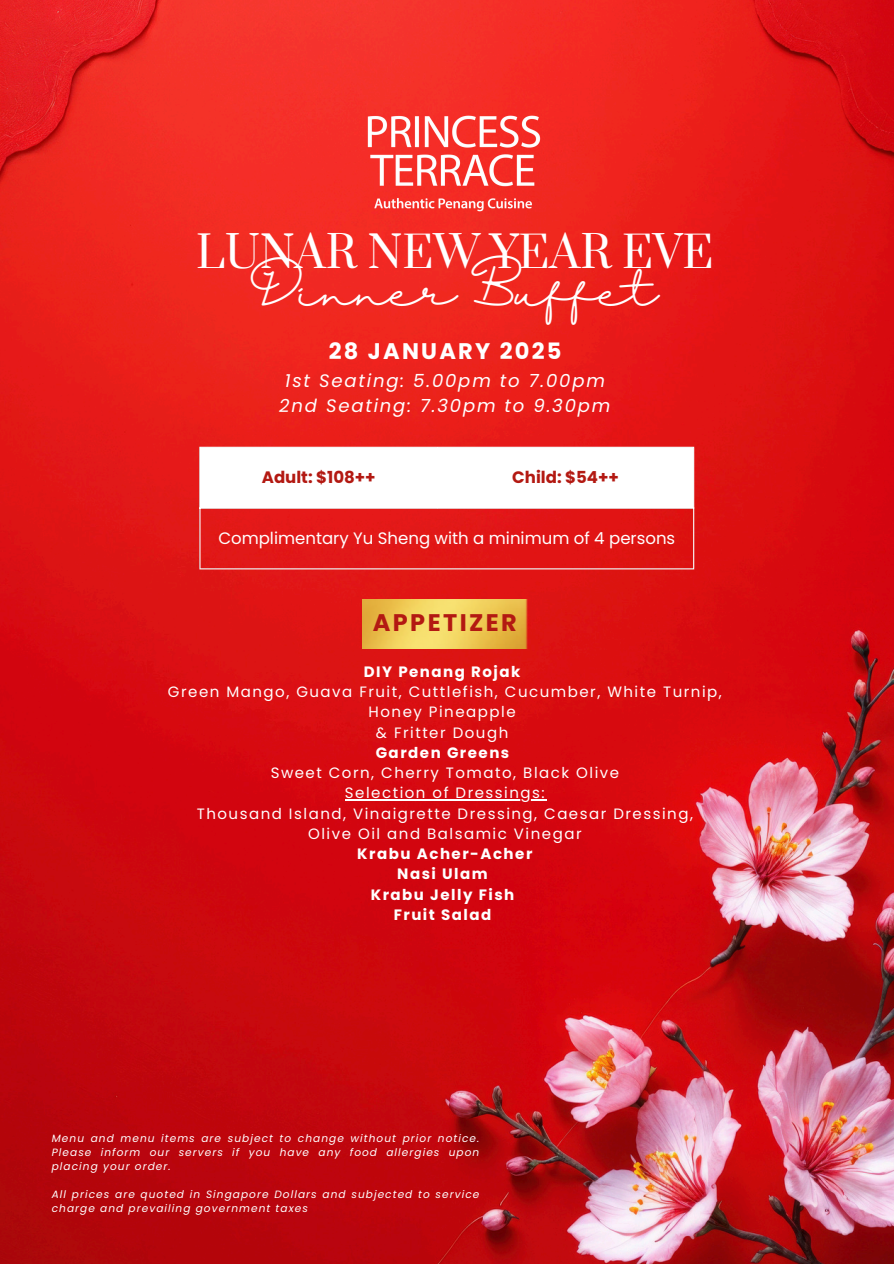
<style>
.page{position:relative;width:894px;height:1264px;background:#fff}
.page>*{position:absolute;margin:0;border:0;box-sizing:border-box;transform-origin:0 0}
.t1{font:43.05px "Prata";color:#fff}
.t2{font:40.35px "Halimun";color:#fff}
.t3{font:700 24px "Poppins";letter-spacing:.1em;color:#b31912}
.t4{font:700 22.5px "Poppins";letter-spacing:.1em;color:#fff}
.t5{font:italic 18px/24.8px "Poppins";letter-spacing:.1em;color:#fff;text-align:center}
.t6{font:16.5px "Poppins";color:#fff}
.t7{font:700 16.5px "Poppins";color:#b31912}
.t8{font:15px/20.2px "Poppins";letter-spacing:.1em;color:#fff;text-align:center}
.t9{font:italic 10.5px/14.1px "Poppins";letter-spacing:.1em;color:#fff;text-align:justify}
.s1{font-weight:700}
</style>
<div class="page">
<img style="left:0;top:0;width:893px;height:1263px">
<svg style="left:200px;top:448px;width:493px;height:59px"></svg>
<hr style="left:199px;top:448px;width:1px;height:120px;background:#fff">
<hr style="left:437px;top:448px;width:1px;height:59px;background:#fff">
<hr style="left:693px;top:448px;width:1px;height:120px;background:#fff">
<hr style="left:199px;top:447px;width:495px;height:1px;background:#fff">
<hr style="left:199px;top:507px;width:495px;height:1px;background:#fff">
<hr style="left:199px;top:568px;width:495px;height:1px;background:#fff">
<img style="left:349px;top:89px;width:209px;height:149px">
<img style="left:363px;top:599px;width:164px;height:49px">
<hr style="left:345px;top:799px;width:201px;height:1px;background:#fff">
<h3 class="t1" style="left:196px;top:225px;width:519px">LUNAR NEW YEAR EVE</h3>
<h4 class="t2" style="left:250px;top:269px;width:409px">Dinner Buffet</h4>
<h2 class="t4" style="left:329px;top:335px;width:234px">28 JANUARY 2025</h2>
<p class="t5" style="left:279px;top:368px;width:332px">1st Seating: 5.00pm to 7.00pm<br>2nd Seating: 7.30pm to 9.30pm</p>
<p class="t7" style="left:262px;top:465px;width:115px">Adult: $108++</p>
<p class="t7" style="left:512px;top:465px;width:108px">Child: $54++</p>
<h1 class="t6" style="left:218px;top:526px;width:458px">Complimentary Yu Sheng with a minimum of 4 persons</h1>
<p class="t3" style="left:373px;top:606px;width:145px">APPETIZER</p>
<p class="t8" style="left:168px;top:661px;width:555px"><span class="s1">DIY Penang Rojak<br></span>Green Mango, Guava Fruit, Cuttlefish, Cucumber, White Turnip,<br>Honey Pineapple<br>&amp; Fritter Dough<br><span class="s1">Garden Greens<br></span>Sweet Corn, Cherry Tomato, Black Olive</p>
<p class="t8" style="left:197px;top:783px;width:497px">Selection of Dressings:<br>Thousand Island, Vinaigrette Dressing, Caesar Dressing,<br>Olive Oil and Balsamic Vinegar<br><span class="s1">Krabu Acher-Acher<br>Nasi Ulam<br>Krabu Jelly Fish<br>Fruit Salad</span></p>
<h3 class="t9" style="left:52px;top:1130px;width:429px">Menu and menu items are subject to change without prior notice.<br>Please inform our servers if you have any food allergies upon placing your order.</h3>
<h5 class="t9" style="left:52px;top:1187px;width:429px">All prices are quoted in Singapore Dollars and subjected to service charge and prevailing government taxes</h5>
</div>
